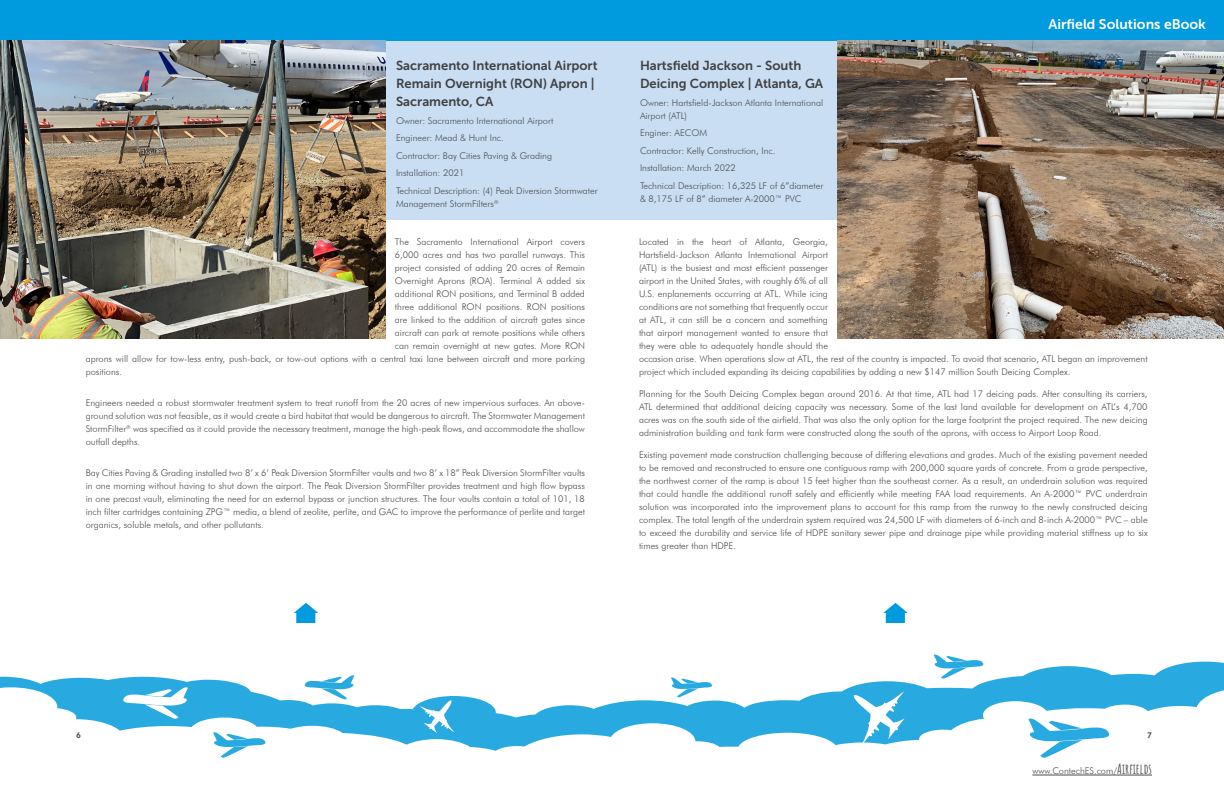
<style>
.page{position:relative;width:1224px;height:792px;background:#fff}
.page>*{position:absolute;margin:0;border:0;box-sizing:border-box;transform-origin:0 0}
.t1{font:14px "Museo Sans 700";color:#fff}
.t2{font:13px/18px "Museo Sans 700";color:#414042}
.t3{font:300 9.2px/13px "Futura BT";color:#4d4d4f}
.t4{font:800 8px "Futura BT";color:#4d4d4f}
.s1{font-family:"Amatic SC";font-weight:700;font-size:14px}
</style>
<div class="page">
<svg style="left:0;top:662px;width:1224px;height:25px"></svg>
<svg style="left:0;top:687px;width:1224px;height:64px"></svg>
<svg style="left:853px;top:690px;width:52px;height:56px"></svg>
<svg style="left:419px;top:700px;width:36px;height:33px"></svg>
<svg style="left:1028px;top:718px;width:83px;height:40px"></svg>
<svg style="left:213px;top:732px;width:54px;height:26px"></svg>
<svg style="left:933px;top:654px;width:51px;height:25px"></svg>
<svg style="left:671px;top:677px;width:42px;height:20px"></svg>
<svg style="left:304px;top:675px;width:51px;height:24px"></svg>
<svg style="left:122px;top:687px;width:66px;height:32px"></svg>
<div style="left:387px;top:40px;width:451px;height:180px;background:#c9def3"></div>
<div style="left:0;top:0;width:1224px;height:40px;background:#009ade"></div>
<hr style="left:1032px;top:775px;width:85px;height:1px;background:#4d4d4f">
<hr style="left:1117px;top:775px;width:35px;height:1px;background:#4d4d4f">
<img style="left:0;top:40px;width:386px;height:298px">
<img style="left:837px;top:40px;width:387px;height:298px">
<svg style="left:883px;top:603px;width:25px;height:20px"></svg>
<svg style="left:294px;top:603px;width:24px;height:20px"></svg>
<h2 class="t2" style="left:396px;top:57px;width:203px">Sacramento International Airport<br>Remain Overnight (RON) Apron |<br>Sacramento, CA</h2>
<p class="t3" style="left:396px;top:112px;width:203px;line-height:17.5px">Owner: Sacramento International Airport<br>Engineer: Mead &amp; Hunt Inc.<br>Contractor: Bay Cities Paving &amp; Grading Installation: 2021<br>Technical Description: (4) Peak Diversion Stormwater</p>
<p class="t3" style="left:396px;top:197px;width:104px">Management StormFilters<sup>®</sup></p>
<p class="t3" style="left:395px;top:235px;width:192px">The Sacramento International Airport covers</p>
<p class="t3" style="left:395px;top:248px;width:192px">6,000 acres and has two parallel runways. This</p>
<p class="t3" style="left:395px;top:261px;width:192px">project consisted of adding 20 acres of Remain</p>
<p class="t3" style="left:395px;top:274px;width:192px">Overnight Aprons (ROA). Terminal A added six</p>
<p class="t3" style="left:395px;top:287px;width:192px">additional RON positions, and Terminal B added</p>
<p class="t3" style="left:395px;top:300px;width:192px">three additional RON positions. RON positions</p>
<p class="t3" style="left:395px;top:313px;width:192px">are linked to the addition of aircraft gates since</p>
<p class="t3" style="left:395px;top:326px;width:192px">aircraft can park at remote positions while others</p>
<p class="t3" style="left:395px;top:339px;width:192px">can remain overnight at new gates. More RON</p>
<p class="t3" style="left:86px;top:352px;width:501px">aprons will allow for tow-less entry, push-back, or tow-out options with a central taxi lane between aircraft and more parking</p>
<p class="t3" style="left:86px;top:365px;width:38px">positions.</p>
<p class="t3" style="left:86px;top:396px;width:501px;text-align:justify">Engineers needed a robust stormwater treatment system to treat runoff from the 20 acres of new impervious surfaces. An above&shy;ground solution was not feasible, as it would create a bird habitat that would be dangerous to aircraft. The Stormwater Management StormFilter<sup>®</sup> was specified as it could provide the necessary treatment, manage the high-peak flows, and accommodate the shallow outfall depths.</p>
<p class="t3" style="left:86px;top:466px;width:501px;text-align:justify">Bay Cities Paving &amp; Grading installed two 8’ x 6’ Peak Diversion StormFilter vaults and two 8’ x 18” Peak Diversion StormFilter vaults in one morning without having to shut down the airport. The Peak Diversion StormFilter provides treatment and high flow bypass in one precast vault, eliminating the need for an external bypass or junction structures. The four vaults contain a total of 101, 18 inch filter cartridges containing ZPG™ media, a blend of zeolite, perlite, and GAC to improve the performance of perlite and target organics, soluble metals, and other pollutants.</p>
<h1 class="t1" style="left:1049px;top:16px;width:159px">Airfield Solutions eBook</h1>
<h2 class="t2" style="left:640px;top:57px;width:185px">Hartsfield Jackson - South<br>Deicing Complex | Atlanta, GA</h2>
<p class="t3" style="left:640px;top:96px;width:185px">Owner: Hartsfield-Jackson Atlanta International<br>Airport (ATL)</p>
<p class="t3" style="left:640px;top:124px;width:185px;line-height:17.5px">Enginer: AECOM<br>Contractor: Kelly Construction, Inc.<br>Installation: March 2022<br>Technical Description: 16,325 LF of 6”diameter</p>
<p class="t3" style="left:640px;top:192px;width:163px">&amp; 8,175 LF of 8” diameter A-2000™ PVC</p>
<p class="t3" style="left:639px;top:235px;width:510px">Located in the heart of Atlanta, Georgia,<br>Hartsfield-Jackson Atlanta International Airport<br>(ATL) is the busiest and most efficient passenger<br>airport in the United States, with roughly 6% of all<br>U.S. enplanements occurring at ATL. While icing<br>conditions are not something that frequently occur<br>at ATL, it can still be a concern and something<br>that airport management wanted to ensure that<br>they were able to adequately handle should the<br>occasion arise. When operations slow at ATL, the rest of the country is impacted. To avoid that scenario, ATL began an improvement project which included expanding its deicing capabilities by adding a new $147 million South Deicing Complex.</p>
<p class="t3" style="left:639px;top:387px;width:510px;text-align:justify">Planning for the South Deicing Complex began around 2016. At that time, ATL had 17 deicing pads. After consulting its carriers, ATL determined that additional deicing capacity was necessary. Some of the last land available for development on ATL’s 4,700 acres was on the south side of the airfield. That was also the only option for the large footprint the project required. The new deicing administration building and tank farm were constructed along the south of the aprons, with access to Airport Loop Road.</p>
<p class="t3" style="left:639px;top:448px;width:510px;text-align:justify">Existing pavement made construction challenging because of differing elevations and grades. Much of the existing pavement needed to be removed and reconstructed to ensure one contiguous ramp with 200,000 square yards of concrete. From a grade perspective, the northwest corner of the ramp is about 15 feet higher than the southeast corner. As a result, an underdrain solution was required that could handle the additional runoff safely and efficiently while meeting FAA load requirements. An A-2000™ PVC underdrain solution was incorporated into the improvement plans to account for this ramp from the runway to the newly constructed deicing complex. The total length of the underdrain system required was 24,500 LF with diameters of 6-inch and 8-inch A-2000™ PVC – able to exceed the durability and service life of HDPE sanitary sewer pipe and drainage pipe while providing material stiffness up to six times greater than HDPE.</p>
<p class="t4" style="left:76px;top:730px;width:6px">6</p>
<p class="t4" style="left:1147px;top:730px;width:6px">7</p>
<p class="t3" style="left:1032px;top:764px;width:121px">www.ContechES.com/<span class="s1">Airfields</span></p>
</div>
